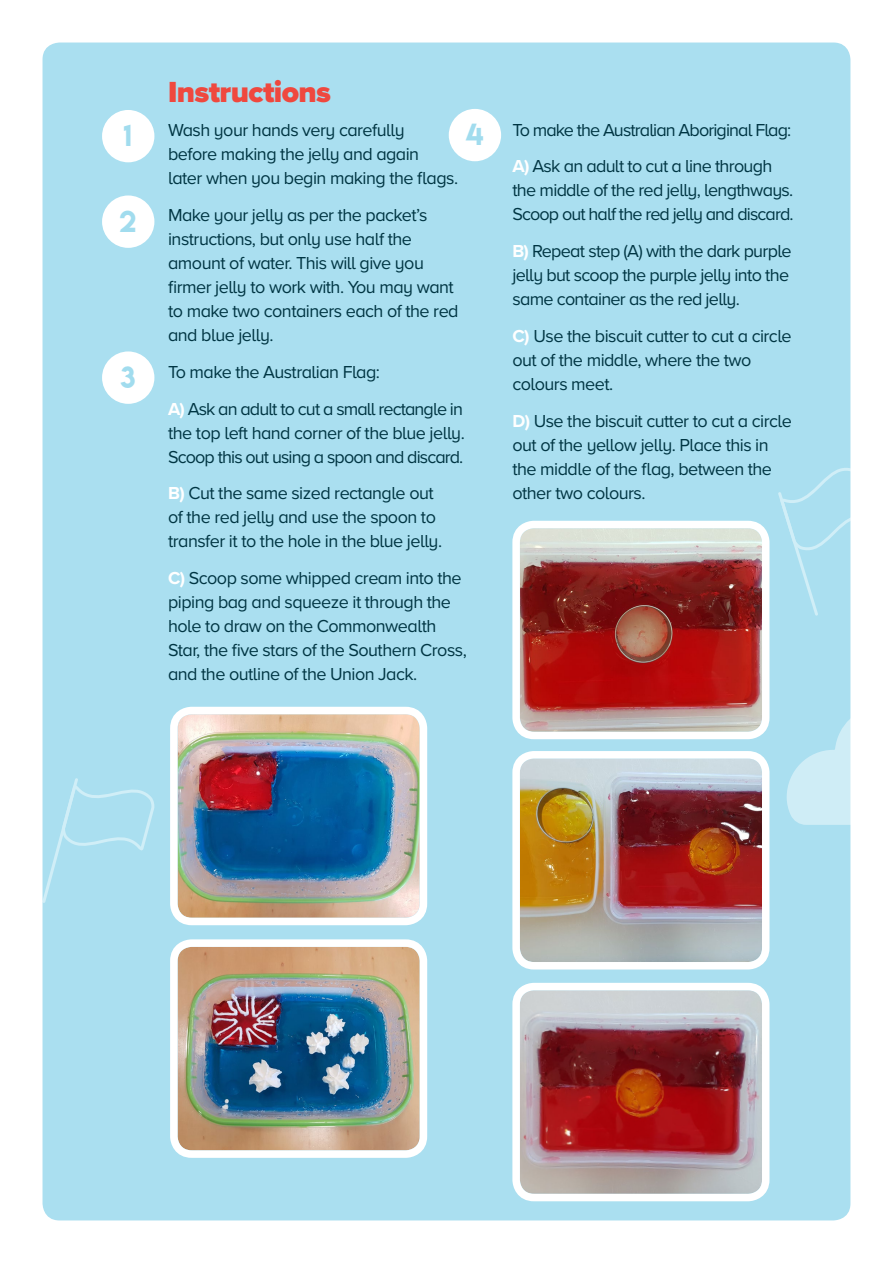
<style>
.page{position:relative;width:893px;height:1263px;background:#fff}
.page>*{position:absolute;margin:0;border:0;box-sizing:border-box;transform-origin:0 0}
.t1{font:900 30.15px "Proxima Nova A";letter-spacing:-.02em;color:#ef483e}
.t2{font:27px "Lemon Milk";color:#a1dcee}
.t3{font:18px/24px "Proxima Nova A";letter-spacing:-.03em;color:#003543}
.t4{font:18px "Proxima Nova A";letter-spacing:-.05em;color:#003543}
.s1{font-weight:700;color:#fff}
</style>
<div class="page">
<div style="left:43px;top:43px;width:807px;height:1177px;background:#aadff0;border-radius:17px"></div>
<div style="left:102px;top:195px;width:52px;height:53px;background:#fff;border-radius:50%"></div>
<div style="left:102px;top:351px;width:52px;height:53px;background:#fff;border-radius:50%"></div>
<div style="left:102px;top:110px;width:52px;height:52px;background:#fff;border-radius:50%"></div>
<svg style="left:778px;top:467px;width:73px;height:149px"></svg>
<svg style="left:787px;top:707px;width:64px;height:118px"></svg>
<img style="left:179px;top:948px;width:239px;height:201px">
<div style="left:170px;top:939px;width:257px;height:219px;border:8px solid #fff;border-radius:18px"></div>
<img style="left:179px;top:716px;width:239px;height:200px">
<div style="left:170px;top:707px;width:257px;height:218px;border:8px solid #fff;border-radius:18px"></div>
<svg style="left:42px;top:778px;width:113px;height:125px"></svg>
<div style="left:449px;top:109px;width:52px;height:52px;background:#fff;border-radius:50%"></div>
<img style="left:521px;top:530px;width:239px;height:200px">
<div style="left:512px;top:521px;width:257px;height:218px;border:8px solid #fff;border-radius:18px"></div>
<img style="left:521px;top:760px;width:239px;height:200px">
<div style="left:512px;top:751px;width:257px;height:218px;border:8px solid #fff;border-radius:18px"></div>
<img style="left:521px;top:992px;width:239px;height:200px">
<div style="left:512px;top:983px;width:257px;height:218px;border:8px solid #fff;border-radius:18px"></div>
<p class="t1" style="left:168px;top:70px;width:164px">Instructions</p>
<p class="t3" style="left:168px;top:118px;width:291px">Wash your hands very carefully before making the jelly and again<br>later when you begin making the flags.</p>
<p class="t3" style="left:168px;top:202px;width:292px">Make your jelly as per the packet’s instructions, but only use half the amount of water. This will give you firmer jelly to work with. You may want to make two containers each of the red and blue jelly.</p>
<p class="t3" style="left:168px;top:359px;width:213px">To make the Australian Flag:</p>
<p class="t3" style="left:168px;top:396px;width:298px;text-align:justify"><span class="s1">A)</span> Ask an adult to cut a small rectangle in the top left hand corner of the blue jelly.<br>Scoop this out using a spoon and discard.</p>
<p class="t3" style="left:168px;top:481px;width:275px"><span class="s1">B)</span> Cut the same sized rectangle out of the red jelly and use the spoon to transfer it to the hole in the blue jelly.</p>
<p class="t3" style="left:168px;top:565px;width:300px"><span class="s1">C)</span> Scoop some whipped cream into the piping bag and squeeze it through the hole to draw on the Commonwealth Star, the five stars of the Southern Cross, and the outline of the Union Jack.</p>
<p class="t2" style="left:124px;top:117px;width:10px">1</p>
<p class="t4" style="left:512px;top:116px;width:280px">To make the Australian Aboriginal Flag:</p>
<p class="t3" style="left:512px;top:154px;width:283px"><span class="s1">A)</span> Ask an adult to cut a line through the middle of the red jelly, lengthways.<br>Scoop out half the red jelly and discard.</p>
<p class="t3" style="left:512px;top:238px;width:281px"><span class="s1">B)</span> Repeat step (A) with the dark purple jelly but scoop the purple jelly into the same container as the red jelly.</p>
<p class="t3" style="left:512px;top:323px;width:281px"><span class="s1">C)</span> Use the biscuit cutter to cut a circle out of the middle, where the two colours meet.</p>
<p class="t3" style="left:512px;top:408px;width:281px"><span class="s1">D)</span> Use the biscuit cutter to cut a circle out of the yellow jelly. Place this in the middle of the flag, between the other two colours.</p>
<p class="t2" style="left:465px;top:116px;width:20px">4</p>
<p class="t2" style="left:120px;top:202px;width:18px">2</p>
<p class="t2" style="left:120px;top:358px;width:17px">3</p>
</div>
